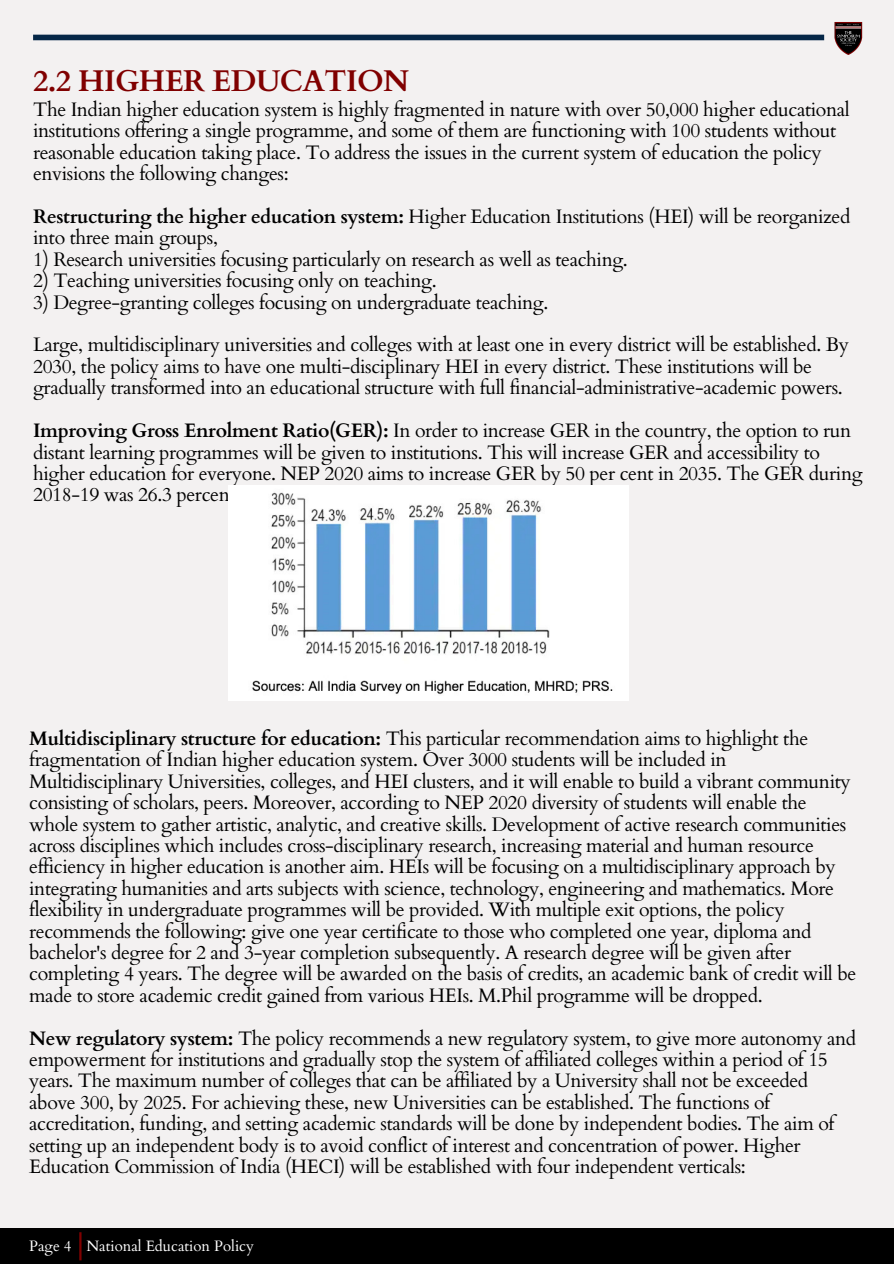
<style>
.page{position:relative;width:894px;height:1264px;background:#fff}
.page>*{position:absolute;margin:0;border:0;box-sizing:border-box;transform-origin:0 0}
.t1{font:700 30px "Cardo";letter-spacing:-.02em;color:#800000}
.t2{font:19.5px/21.5px "Cardo";letter-spacing:-.02em;color:#000}
.t3{font:15px "Cardo";color:#fff}
.s1{font-weight:700}
</style>
<div class="page">
<div style="left:0;top:0;width:893px;height:1263px;background:#f3f1f1"></div>
<div style="left:33px;top:35px;width:790px;height:5px;background:#052747"></div>
<img style="left:834px;top:22px;width:28px;height:33px">
<div style="left:0;top:1228px;width:893px;height:35px;background:#000"></div>
<hr style="left:79px;top:1232px;width:2px;height:28px;background:#800000">
<img style="left:228px;top:485px;width:400px;height:215px">
<p class="t1" style="left:33px;top:62px;width:377px">2.2 HIGHER EDUCATION</p>
<p class="t2" style="left:33px;top:99px;width:818px">The Indian higher education system is highly fragmented in nature with over 50,000 higher educational institutions offering a single programme, and some of them are functioning with 100 students without reasonable education taking place. To address the issues in the current system of education the policy envisions the following changes:</p>
<p class="t2" style="left:33px;top:206px;width:818px"><span class="s1">Restructuring the higher education system:</span> Higher Education Institutions (HEI) will be reorganized into three main groups,</p>
<p class="t2" style="left:33px;top:249px;width:596px">1) Research universities focusing particularly on research as well as teaching.</p>
<p class="t2" style="left:33px;top:270px;width:405px">2) Teaching universities focusing only on teaching.</p>
<p class="t2" style="left:33px;top:292px;width:516px">3) Degree-granting colleges focusing on undergraduate teaching.</p>
<p class="t2" style="left:33px;top:334px;width:817px">Large, multidisciplinary universities and colleges with at least one in every district will be established. By<br>2030, the policy aims to have one multi-disciplinary HEI in every district. These institutions will be gradually transformed into an educational structure with full financial-administrative-academic powers.</p>
<p class="t2" style="left:33px;top:420px;width:830px"><span class="s1">Improving Gross Enrolment Ratio(GER):</span> In order to increase GER in the country, the option to run distant learning programmes will be given to institutions. This will increase GER and accessibility to higher education for everyone. NEP 2020 aims to increase GER by 50 per cent in 2035. The GER during 2018-19 was 26.3 percent.</p>
<p class="t2" style="left:29px;top:728px;width:828px"><span class="s1">Multidisciplinary structure for education:</span> This particular recommendation aims to highlight the fragmentation of Indian higher education system. Over 3000 students will be included in Multidisciplinary Universities, colleges, and HEI clusters, and it will enable to build a vibrant community consisting of scholars, peers. Moreover, according to NEP 2020 diversity of students will enable the whole system to gather artistic, analytic, and creative skills. Development of active research communities across disciplines which includes cross-disciplinary research, increasing material and human resource efficiency in higher education is another aim. HEIs will be focusing on a multidisciplinary approach by integrating humanities and arts subjects with science, technology, engineering and mathematics. More flexibility in undergraduate programmes will be provided. With multiple exit options, the policy recommends the following: give one year certificate to those who completed one year, diploma and bachelor's degree for 2 and 3-year completion subsequently. A research degree will be given after completing 4 years. The degree will be awarded on the basis of credits, an academic bank of credit will be made to store academic credit gained from various HEIs. M.Phil programme will be dropped.</p>
<p class="t2" style="left:29px;top:1027px;width:828px"><span class="s1">New regulatory system:</span> The policy recommends a new regulatory system, to give more autonomy and empowerment for institutions and gradually stop the system of affiliated colleges within a period of 15 years. The maximum number of colleges that can be affiliated by a University shall not be exceeded above 300, by 2025. For achieving these, new Universities can be established. The functions of accreditation, funding, and setting academic standards will be done by independent bodies. The aim of setting up an independent body is to avoid conflict of interest and concentration of power. Higher Education Commission of India (HECI) will be established with four independent verticals:</p>
<p class="t3" style="left:29px;top:1236px;width:44px">Page 4</p>
<p class="t3" style="left:86px;top:1236px;width:169px">National Education Policy</p>
</div>
